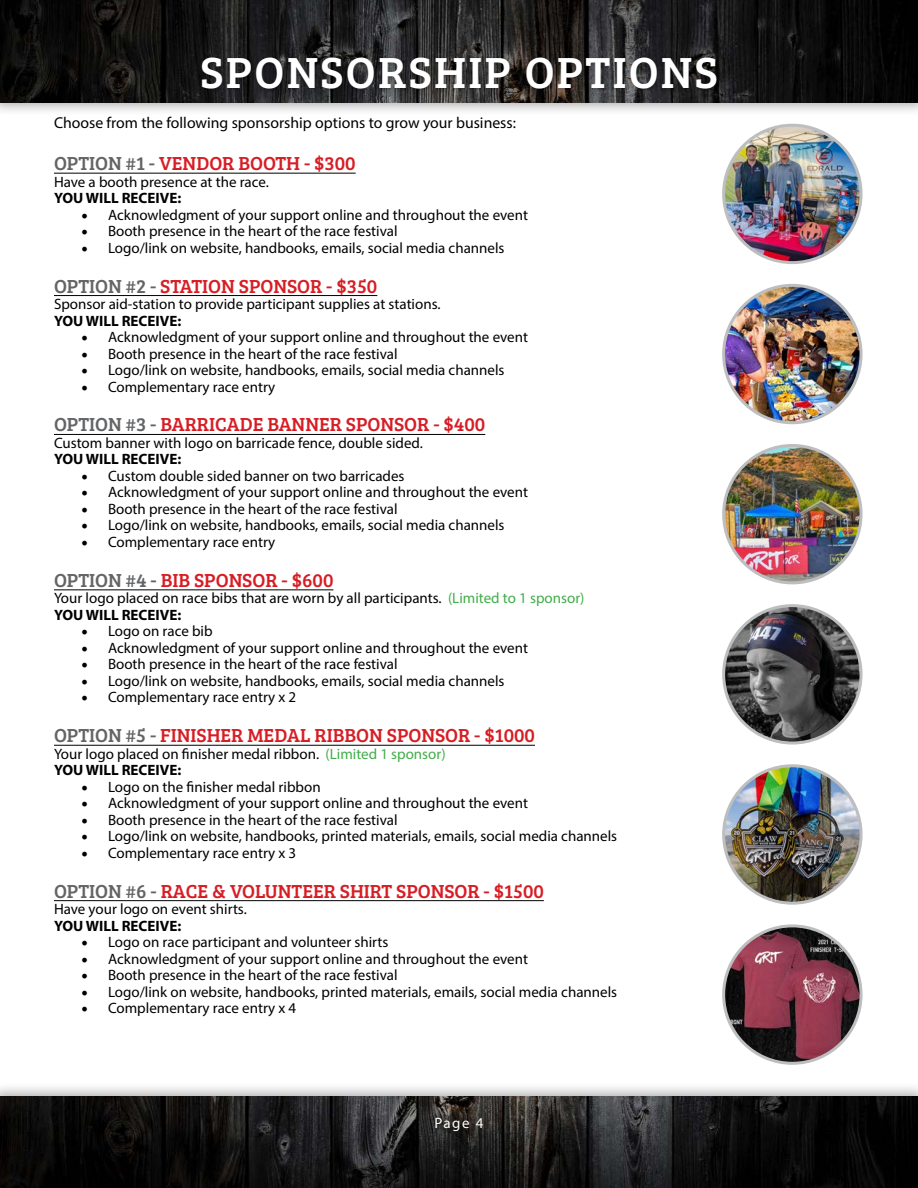
<style>
.page{position:relative;width:918px;height:1188px;background:#fff}
.page>*{position:absolute;margin:0;border:0;box-sizing:border-box;transform-origin:0 0}
.t1{font:45px "Bree Serif";letter-spacing:.05em;color:#fff}
.t2{font:19.5px "Bree Serif";color:#d71d24}
.t3{font:15.75px "Myriad Pro";color:#000}
.t4{font:15px/16.5px "Myriad Pro";color:#000}
.t5{font:700 15px "Myriad Pro";color:#000}
.t6{font:15px "Myriad Pro";color:#fff}
.s1{color:#636466}
.s2{font-family:"Minion Pro";font-size:18px}
.s3{color:#41ad49}
.s4{font-weight:700}
</style>
<div class="page">
<div style="left:0;top:0;width:918px;height:117px;background:#000;opacity:.3"></div>
<img style="left:0;top:0;width:918px;height:103px">
<div style="left:0;top:1082px;width:918px;height:106px;background:#000;opacity:.3"></div>
<img style="left:0;top:1096px;width:918px;height:92px">
<div style="left:198px;top:55px;width:522px;height:39px;background:#000;opacity:.3"></div>
<hr style="left:54px;top:173px;width:302px;height:1px;background:#000">
<hr style="left:54px;top:295px;width:323px;height:1px;background:#000">
<hr style="left:54px;top:434px;width:431px;height:1px;background:#000">
<hr style="left:54px;top:589px;width:279px;height:1px;background:#000">
<hr style="left:54px;top:745px;width:481px;height:1px;background:#000">
<hr style="left:54px;top:900px;width:490px;height:1px;background:#000">
<img style="left:724px;top:285px;width:137px;height:138px;border-radius:69px">
<div style="left:722px;top:284px;width:141px;height:140px;border:3px solid #bcbec0;border-radius:50%"></div>
<img style="left:724px;top:125px;width:137px;height:138px;border-radius:69px">
<div style="left:722px;top:124px;width:141px;height:140px;border:3px solid #bcbec0;border-radius:50%"></div>
<img style="left:724px;top:446px;width:137px;height:137px;border-radius:67px">
<div style="left:722px;top:444px;width:141px;height:140px;border:3px solid #bcbec0;border-radius:50%"></div>
<img style="left:724px;top:606px;width:137px;height:137px;border-radius:69px">
<div style="left:722px;top:604px;width:141px;height:141px;border:3px solid #bcbec0;border-radius:50%"></div>
<img style="left:724px;top:766px;width:137px;height:137px;border-radius:69px">
<div style="left:722px;top:764px;width:141px;height:141px;border:3px solid #bcbec0;border-radius:50%"></div>
<img style="left:724px;top:926px;width:137px;height:137px;border-radius:69px">
<div style="left:722px;top:924px;width:141px;height:141px;border:3px solid #bcbec0;border-radius:50%"></div>
<h1 class="t1" style="left:200px;top:40px;width:519px">SPONSORSHIP OPTIONS</h1>
<p class="t3" style="left:54px;top:113px;width:464px">Choose from the following sponsorship options to grow your business:</p>
<h2 class="t2" style="left:54px;top:149px;width:303px"><span class="s1">OPTION #1 -</span> VENDOR BOOTH - $300</h2>
<p class="t4" style="left:54px;top:173px;width:216px">Have a booth presence at the race.</p>
<p class="t5" style="left:54px;top:188px;width:129px">YOU WILL RECEIVE:</p>
<p class="t4" style="left:81px;top:206px;width:448px"><span class="s2">•</span> Acknowledgment of your support online and throughout the event</p>
<p class="t4" style="left:81px;top:223px;width:318px"><span class="s2">•</span> Booth presence in the heart of the race festival</p>
<p class="t4" style="left:81px;top:239px;width:425px"><span class="s2">•</span> Logo/link on website, handbooks, emails, social media channels</p>
<h2 class="t2" style="left:54px;top:272px;width:325px"><span class="s1">OPTION #2 -</span> STATION SPONSOR - $350</h2>
<p class="t4" style="left:54px;top:296px;width:388px">Sponsor aid-station to provide participant supplies at stations.</p>
<p class="t5" style="left:54px;top:311px;width:129px">YOU WILL RECEIVE:</p>
<p class="t4" style="left:81px;top:329px;width:448px"><span class="s2">•</span> Acknowledgment of your support online and throughout the event</p>
<p class="t4" style="left:81px;top:345px;width:318px"><span class="s2">•</span> Booth presence in the heart of the race festival</p>
<p class="t4" style="left:81px;top:362px;width:425px"><span class="s2">•</span> Logo/link on website, handbooks, emails, social media channels</p>
<p class="t4" style="left:81px;top:378px;width:196px"><span class="s2">•</span> Complementary race entry</p>
<h2 class="t2" style="left:54px;top:410px;width:433px"><span class="s1">OPTION #3 -</span> BARRICADE BANNER SPONSOR - $400</h2>
<p class="t4" style="left:54px;top:434px;width:371px">Custom banner with logo on barricade fence, double sided.</p>
<p class="t5" style="left:54px;top:450px;width:129px">YOU WILL RECEIVE:</p>
<p class="t4" style="left:81px;top:467px;width:325px"><span class="s2">•</span> Custom double sided banner on two barricades</p>
<p class="t4" style="left:81px;top:484px;width:448px"><span class="s2">•</span> Acknowledgment of your support online and throughout the event</p>
<p class="t4" style="left:81px;top:500px;width:318px"><span class="s2">•</span> Booth presence in the heart of the race festival</p>
<p class="t4" style="left:81px;top:517px;width:425px"><span class="s2">•</span> Logo/link on website, handbooks, emails, social media channels</p>
<p class="t4" style="left:81px;top:533px;width:196px"><span class="s2">•</span> Complementary race entry</p>
<h2 class="t2" style="left:54px;top:566px;width:281px"><span class="s1">OPTION #4 -</span> BIB SPONSOR - $600</h2>
<p class="t4" style="left:54px;top:590px;width:532px">Your logo placed on race bibs that are worn by all participants. <span class="s3">(Limited to 1 sponsor)<br></span><span class="s4">YOU WILL RECEIVE:</span></p>
<p class="t4" style="left:81px;top:623px;width:133px"><span class="s2">•</span> Logo on race bib</p>
<p class="t4" style="left:81px;top:639px;width:448px"><span class="s2">•</span> Acknowledgment of your support online and throughout the event</p>
<p class="t4" style="left:81px;top:656px;width:318px"><span class="s2">•</span> Booth presence in the heart of the race festival</p>
<p class="t4" style="left:81px;top:672px;width:425px"><span class="s2">•</span> Logo/link on website, handbooks, emails, social media channels</p>
<p class="t4" style="left:81px;top:689px;width:217px"><span class="s2">•</span> Complementary race entry x 2</p>
<h2 class="t2" style="left:54px;top:721px;width:483px"><span class="s1">OPTION #5 -</span> FINISHER MEDAL RIBBON SPONSOR - $1000</h2>
<p class="t4" style="left:54px;top:745px;width:393px">Your logo placed on finisher medal ribbon. <span class="s3">(Limited 1 sponsor)<br></span><span class="s4">YOU WILL RECEIVE:</span></p>
<p class="t4" style="left:81px;top:778px;width:241px"><span class="s2">•</span> Logo on the finisher medal ribbon</p>
<p class="t4" style="left:81px;top:795px;width:448px"><span class="s2">•</span> Acknowledgment of your support online and throughout the event</p>
<p class="t4" style="left:81px;top:811px;width:318px"><span class="s2">•</span> Booth presence in the heart of the race festival</p>
<p class="t4" style="left:81px;top:828px;width:538px"><span class="s2">•</span> Logo/link on website, handbooks, printed materials, emails, social media channels</p>
<p class="t4" style="left:81px;top:844px;width:217px"><span class="s2">•</span> Complementary race entry x 3</p>
<h2 class="t2" style="left:54px;top:877px;width:491px"><span class="s1">OPTION #6 -</span> RACE &amp; VOLUNTEER SHIRT SPONSOR - $1500</h2>
<p class="t4" style="left:54px;top:901px;width:194px">Have your logo on event shirts.</p>
<p class="t5" style="left:54px;top:916px;width:129px">YOU WILL RECEIVE:</p>
<p class="t4" style="left:81px;top:934px;width:309px"><span class="s2">•</span> Logo on race participant and volunteer shirts</p>
<p class="t4" style="left:81px;top:950px;width:448px"><span class="s2">•</span> Acknowledgment of your support online and throughout the event</p>
<p class="t4" style="left:81px;top:967px;width:318px"><span class="s2">•</span> Booth presence in the heart of the race festival</p>
<p class="t4" style="left:81px;top:983px;width:538px"><span class="s2">•</span> Logo/link on website, handbooks, printed materials, emails, social media channels</p>
<p class="t4" style="left:81px;top:1000px;width:217px"><span class="s2">•</span> Complementary race entry x 4</p>
<p class="t6" style="left:434px;top:1114px;width:51px">Page 4</p>
</div>
